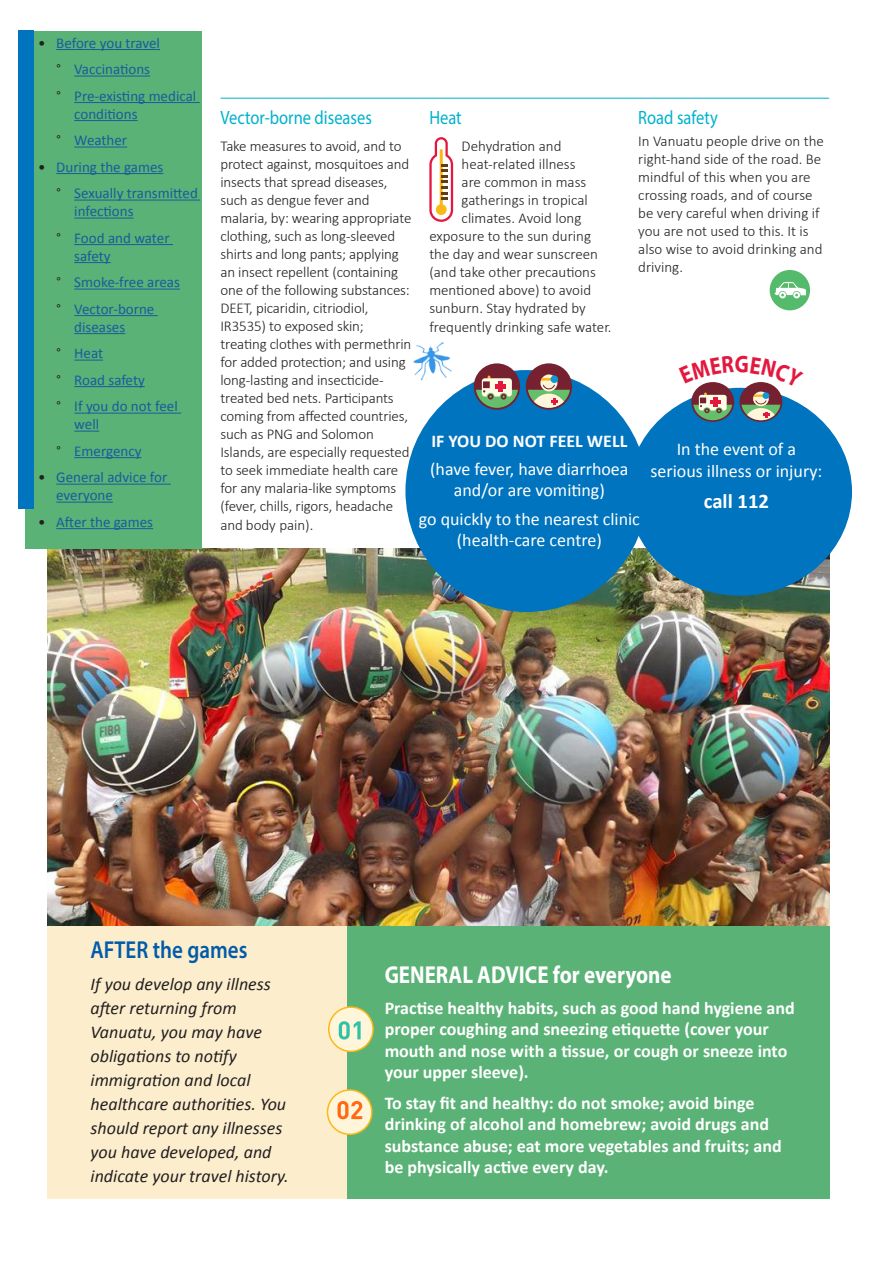
<style>
.page{position:relative;width:893px;height:1263px;background:#fff}
.page>*{position:absolute;margin:0;border:0;box-sizing:border-box;transform-origin:0 0}
.Heading{font:700 24.6px "Myriad Pro";color:#fff;scale:.85 1}
.Heading-2{font:600 24.6px "Myriad Pro";color:#015ba9;scale:.85 1}
.body{font:700 20.7px "Calibri";color:#fff}
.body-2{font:19.35px "Myriad Pro";color:#00b1cd;scale:.85 1}
.heading2{font:19.35px "Myriad Pro";color:#00b1cd;scale:.85 1}
.body-3{font:700 18px/21.6px "Calibri";color:#fff}
.body-4{font:italic 18px/24px "Calibri";color:#231f20}
.body-5{font:18px/21.6px "Calibri";color:#fff;text-align:center}
.body-6{font:300 15px/18px "Calibri";letter-spacing:-.01em;color:#231f20}
.t1{font:15px/18px "Calibri";color:#175d9e}
.s1{color:#231f20}
.s2{font-weight:300;color:#231f20}
</style>
<div class="page">
<img style="left:47px;top:549px;width:782px;height:377px">
<div style="left:47px;top:926px;width:330px;height:273px;background:#fceecd"></div>
<div style="left:347px;top:926px;width:482px;height:273px;background:#5ab276"></div>
<div style="left:328px;top:1006px;width:46px;height:46px;background:#fff5db;border:2px solid #fcb814;border-radius:50%"></div>
<svg style="left:339px;top:1021px;width:22px;height:18px"></svg>
<svg style="left:327px;top:1089px;width:46px;height:46px"></svg>
<svg style="left:338px;top:1101px;width:24px;height:18px"></svg>
<div style="left:628px;top:388px;width:224px;height:208px;background:#0074be;border-radius:50%"></div>
<svg style="left:691px;top:382px;width:43px;height:40px"></svg>
<svg style="left:739px;top:382px;width:43px;height:40px"></svg>
<svg style="left:429px;top:137px;width:24px;height:85px"></svg>
<hr style="left:221px;top:98px;width:608px;height:1px;background:#00b1cd">
<div style="left:26px;top:31px;width:176px;height:518px;background:#5ab276"></div>
<div style="left:18px;top:31px;width:15px;height:478px;background:#0074be"></div>
<div style="left:770px;top:270px;width:40px;height:40px;background:#54bb6c;border-radius:50%"></div>
<svg style="left:775px;top:282px;width:31px;height:16px"></svg>
<img style="left:413px;top:342px;width:39px;height:39px">
<svg style="left:56px;top:75px;width:145px;height:455px"></svg>
<hr style="left:56px;top:49px;width:104px;height:1px;background:#175d9e">
<hr style="left:74px;top:76px;width:76px;height:1px;background:#175d9e">
<hr style="left:74px;top:102px;width:126px;height:1px;background:#175d9e">
<hr style="left:74px;top:120px;width:64px;height:1px;background:#175d9e">
<hr style="left:74px;top:147px;width:53px;height:1px;background:#175d9e">
<hr style="left:56px;top:173px;width:107px;height:1px;background:#175d9e">
<hr style="left:74px;top:200px;width:126px;height:1px;background:#175d9e">
<hr style="left:74px;top:218px;width:60px;height:1px;background:#175d9e">
<hr style="left:74px;top:244px;width:99px;height:1px;background:#175d9e">
<hr style="left:74px;top:262px;width:37px;height:1px;background:#175d9e">
<hr style="left:74px;top:289px;width:106px;height:1px;background:#175d9e">
<hr style="left:74px;top:315px;width:84px;height:1px;background:#175d9e">
<hr style="left:74px;top:333px;width:51px;height:1px;background:#175d9e">
<svg style="left:74px;top:360px;width:29px;height:1px"></svg>
<hr style="left:74px;top:386px;width:71px;height:1px;background:#175d9e">
<hr style="left:74px;top:413px;width:107px;height:1px;background:#175d9e">
<svg style="left:74px;top:431px;width:25px;height:1px"></svg>
<hr style="left:74px;top:457px;width:67px;height:1px;background:#175d9e">
<hr style="left:56px;top:484px;width:115px;height:1px;background:#175d9e">
<hr style="left:56px;top:502px;width:57px;height:1px;background:#175d9e">
<hr style="left:56px;top:528px;width:97px;height:1px;background:#175d9e">
<div style="left:405px;top:370px;width:242px;height:242px;background:#0074be;border-radius:50%"></div>
<div style="left:474px;top:363px;width:46px;height:47px;background:#752130;border-radius:50%"></div>
<svg style="left:476px;top:376px;width:42px;height:32px"></svg>
<div style="left:526px;top:363px;width:46px;height:47px;background:#752130;border-radius:50%"></div>
<svg style="left:540px;top:374px;width:17px;height:17px"></svg>
<svg style="left:550px;top:375px;width:8px;height:8px"></svg>
<svg style="left:528px;top:378px;width:42px;height:30px"></svg>
<svg style="left:679px;top:382px;width:125px;height:38px"></svg>
<p class="t1" style="left:38px;top:34px;width:123px"><span class="s1">•</span> Before you travel</p>
<p class="t1" style="left:56px;top:60px;width:95px"><span class="s2">°</span> Vaccinations</p>
<p class="t1" style="left:74px;top:87px;width:124px;text-indent:-18px"><span class="s2">°</span> Pre-existing medical conditions</p>
<p class="t1" style="left:56px;top:131px;width:72px"><span class="s2">°</span> Weather</p>
<p class="t1" style="left:38px;top:158px;width:127px"><span class="s1">•</span> During the games</p>
<p class="t1" style="left:74px;top:184px;width:125px;text-indent:-18px"><span class="s2">°</span> Sexually transmitted infections</p>
<p class="t1" style="left:74px;top:229px;width:97px;text-indent:-18px"><span class="s2">°</span> Food and water safety</p>
<p class="t1" style="left:56px;top:273px;width:125px"><span class="s2">°</span> Smoke-free areas</p>
<p class="t1" style="left:74px;top:300px;width:82px;text-indent:-18px"><span class="s2">°</span> Vector-borne diseases</p>
<p class="t1" style="left:56px;top:344px;width:48px"><span class="s2">°</span> Heat</p>
<p class="t1" style="left:56px;top:371px;width:90px"><span class="s2">°</span> Road safety</p>
<p class="t1" style="left:74px;top:397px;width:105px;text-indent:-18px"><span class="s2">°</span> If you do not feel well</p>
<p class="t1" style="left:56px;top:442px;width:87px"><span class="s2">°</span> Emergency</p>
<p class="t1" style="left:56px;top:468px;width:113px;text-indent:-18px"><span class="s1">•</span> General advice for everyone</p>
<p class="t1" style="left:38px;top:513px;width:116px"><span class="s1">•</span> After the games</p>
<p class="body-2" style="left:220px;top:106px;width:180px">Vector-borne diseases</p>
<p class="body-6" style="left:220px;top:136px;width:192px">Take measures to avoid, and to protect against, mosquitoes and insects that spread diseases, such as dengue fever and malaria, by: wearing appropriate clothing, such as long-sleeved shirts and long pants; applying an insect repellent (containing one of the following substances:<br>DEET, picaridin, citriodiol,<br>IR3535) to exposed skin; treating clothes with permethrin for added protection; and using long-lasting and insecticide&shy;treated bed nets. Participants coming from affected countries, such as PNG and Solomon<br>Islands, are especially requested to seek immediate health care for any malaria-like symptoms (fever, chills, rigors, headache</p>
<p class="body-6" style="left:220px;top:516px;width:94px">and body pain).</p>
<p class="body-2" style="left:429px;top:106px;width:40px">Heat</p>
<p class="body-6" style="left:462px;top:136px;width:101px">Dehydration and</p>
<p class="body-6" style="left:462px;top:154px;width:115px">heat-related illness</p>
<p class="body-6" style="left:462px;top:172px;width:126px">are common in mass</p>
<p class="body-6" style="left:462px;top:190px;width:128px">gatherings in tropical</p>
<p class="body-6" style="left:462px;top:208px;width:121px">climates. Avoid long</p>
<p class="body-6" style="left:429px;top:226px;width:163px">exposure to the sun during</p>
<p class="body-6" style="left:429px;top:244px;width:170px">the day and wear sunscreen</p>
<p class="body-6" style="left:429px;top:262px;width:168px">(and take other precautions</p>
<p class="body-6" style="left:429px;top:280px;width:163px">mentioned above) to avoid</p>
<p class="body-6" style="left:429px;top:298px;width:158px">sunburn. Stay hydrated by</p>
<p class="body-6" style="left:429px;top:318px;width:184px">frequently drinking safe water.</p>
<p class="heading2" style="left:638px;top:106px;width:95px">Road safety</p>
<p class="body-6" style="left:638px;top:132px;width:187px">In Vanuatu people drive on the right-hand side of the road. Be mindful of this when you are crossing roads, and of course be very careful when driving if you are not used to this. It is also wise to avoid drinking and driving.</p>
<p class="body-3" style="left:431px;top:430px;width:197px">IF YOU DO NOT FEEL WELL</p>
<p class="body-5" style="left:430px;top:458px;width:200px">(have fever, have diarrhoea and/or are vomiting)</p>
<p class="body-5" style="left:419px;top:508px;width:223px">go quickly to the nearest clinic (health-care centre)</p>
<p class="body-5" style="left:650px;top:438px;width:173px">In the event of a serious illness or injury:</p>
<p class="body" style="left:704px;top:488px;width:67px">call 112</p>
<p class="Heading-2" style="left:91px;top:934px;width:186px">AFTER the games</p>
<p class="body-4" style="left:91px;top:971px;width:200px">If you develop any illness after returning from<br>Vanuatu, you may have obligations to notify immigration and local healthcare authorities. You should report any illnesses you have developed, and indicate your travel history.</p>
<p class="Heading" style="left:385px;top:959px;width:339px">GENERAL ADVICE for everyone</p>
<p class="body-3" style="left:385px;top:997px;width:412px">Practise healthy habits, such as good hand hygiene and proper coughing and sneezing etiquette (cover your mouth and nose with a tissue, or cough or sneeze into your upper sleeve).</p>
<p class="body-3" style="left:385px;top:1092px;width:399px">To stay fit and healthy: do not smoke; avoid binge drinking of alcohol and homebrew; avoid drugs and substance abuse; eat more vegetables and fruits; and be physically active every day.</p>
</div>
